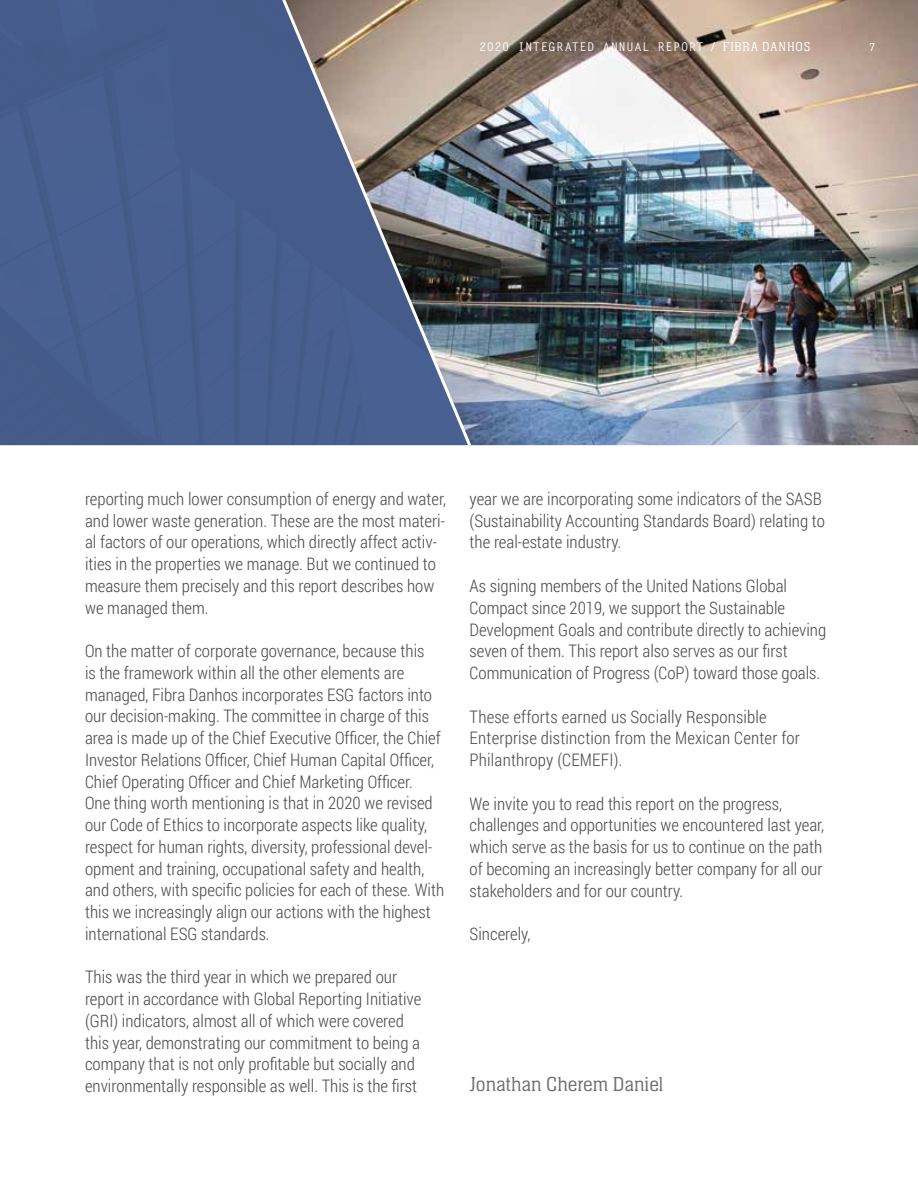
<style>
.page{position:relative;width:918px;height:1188px;background:#fff}
.page>*{position:absolute;margin:0;border:0;box-sizing:border-box;transform-origin:0 0}
.t1{font:300 21px "Neue Aachen Pro";color:#6d6e71}
.t2{font:300 17.25px/21.8px "Roboto Condensed";color:#4d4d4f}
.t3{font:700 12px "Letter Gothic Std";letter-spacing:.05em;color:#fff}
.t4{font:300 12px "Neue Aachen Pro";color:#fff}
.s1{font-family:"Neue Aachen Pro";font-weight:300;font-size:13.5px}
</style>
<div class="page">
<img style="left:474px;top:0;width:444px;height:445px">
<div style="left:0;top:0;width:275px;height:445px;background:#475f8e"></div>
<img style="left:275px;top:0;width:199px;height:446px">
<p class="t3" style="left:479px;top:39px;width:333px">2020 INTEGRATED ANNUAL REPORT / <span class="s1">FIBRA DANHOS</span></p>
<p class="t4" style="left:870px;top:41px;width:7px">7</p>
<p class="t2" style="left:85px;top:487px;width:362px">reporting much lower consumption of energy and water, and lower waste generation. These are the most materi&shy;al factors of our operations, which directly affect activ&shy;ities in the properties we manage. But we continued to measure them precisely and this report describes how we managed them.</p>
<p class="t2" style="left:85px;top:640px;width:361px">On the matter of corporate governance, because this<br>is the framework within all the other elements are managed, Fibra Danhos incorporates ESG factors into our decision-making. The committee in charge of this area is made up of the Chief Executive Officer, the Chief Investor Relations Officer, Chief Human Capital Officer, Chief Operating Officer and Chief Marketing Officer.<br>One thing worth mentioning is that in 2020 we revised our Code of Ethics to incorporate aspects like quality, respect for human rights, diversity, professional devel&shy;opment and training, occupational safety and health, and others, with specific policies for each of these. With this we increasingly align our actions with the highest international ESG standards.</p>
<p class="t2" style="left:85px;top:966px;width:338px">This was the third year in which we prepared our report in accordance with Global Reporting Initiative (GRI) indicators, almost all of which were covered this year, demonstrating our commitment to being a company that is not only profitable but socially and environmentally responsible as well. This is the first</p>
<p class="t2" style="left:470px;top:487px;width:357px">year we are incorporating some indicators of the SASB (Sustainability Accounting Standards Board) relating to the real-estate industry.</p>
<p class="t2" style="left:470px;top:574px;width:358px">As signing members of the United Nations Global Compact since 2019, we support the Sustainable Development Goals and contribute directly to achieving seven of them. This report also serves as our first Communication of Progress (CoP) toward those goals.</p>
<p class="t2" style="left:470px;top:705px;width:332px">These efforts earned us Socially Responsible<br>Enterprise distinction from the Mexican Center for<br>Philanthropy (CEMEFI).</p>
<p class="t2" style="left:470px;top:792px;width:356px">We invite you to read this report on the progress, challenges and opportunities we encountered last year, which serve as the basis for us to continue on the path of becoming an increasingly better company for all our stakeholders and for our country.</p>
<p class="t2" style="left:470px;top:922px;width:62px">Sincerely,</p>
<p class="t1" style="left:470px;top:1073px;width:195px">Jonathan Cherem Daniel</p>
</div>
